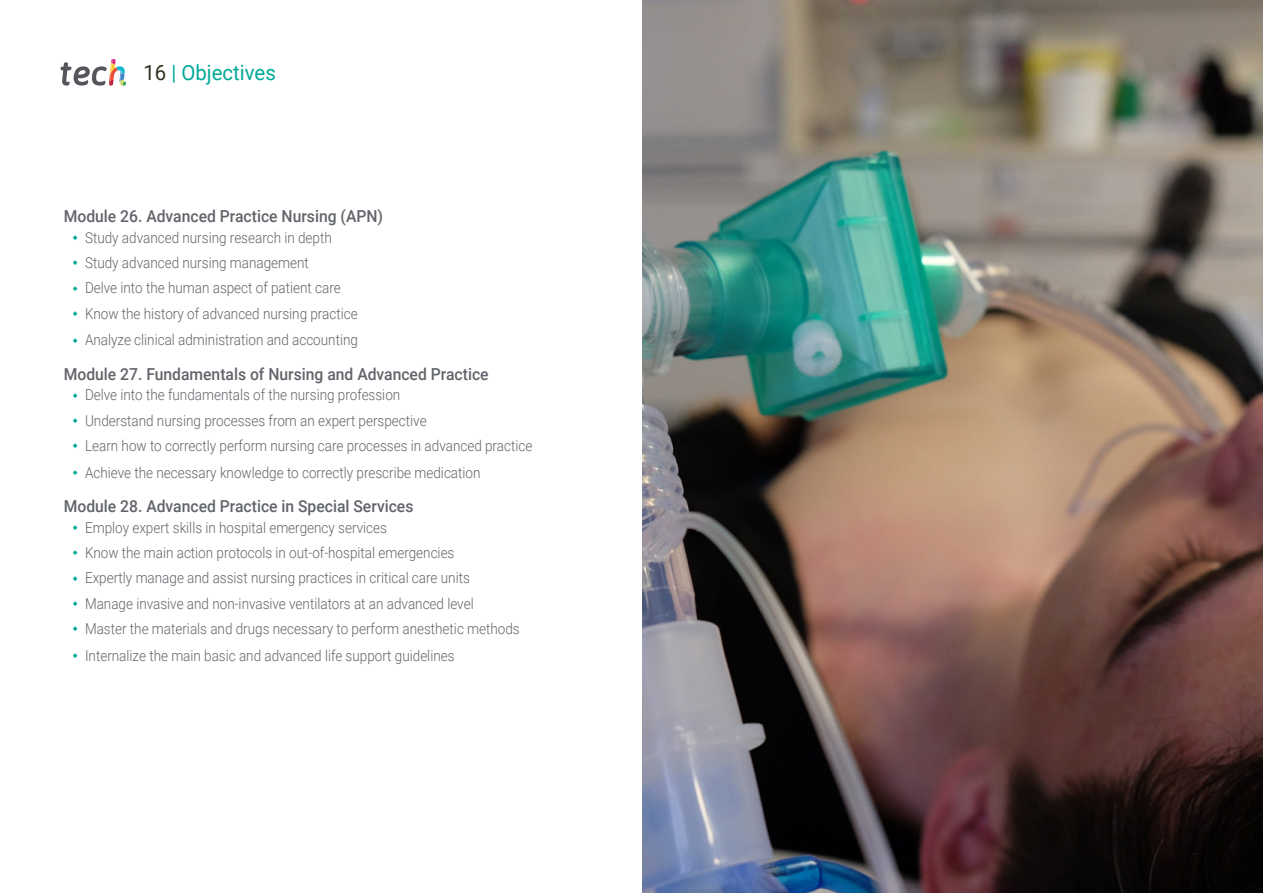
<style>
.page{position:relative;width:1263px;height:893px;background:#fff}
.page>*{position:absolute;margin:0;border:0;box-sizing:border-box;transform-origin:0 0}
.t1{font:21px "Roboto";color:#00a996}
.t2{font:500 16.5px "Roboto";color:#61646a;scale:.95 1}
.t3{font:300 15px/25.2px "Roboto";color:#61646a;scale:.9 1}
.s1{color:#312e20}
</style>
<div class="page">
<svg style="left:61px;top:59px;width:65px;height:27px"></svg>
<img style="left:642px;top:0;width:621px;height:893px">
<h1 class="t1" style="left:144px;top:57px;width:134px"><span class="s1">16</span> | Objectives</h1>
<p class="t2" style="left:64px;top:204px;width:338px">Module 26. Advanced Practice Nursing (APN)</p>
<p class="t3" style="left:85px;top:224px;width:304px">Study advanced nursing research in depth Study advanced nursing management<br>Delve into the human aspect of patient care Know the history of advanced nursing practice</p>
<p class="t3" style="left:85px;top:327px;width:305px">Analyze clinical administration and accounting</p>
<p class="t2" style="left:64px;top:362px;width:449px">Module 27. Fundamentals of Nursing and Advanced Practice</p>
<p class="t3" style="left:85px;top:382px;width:498px">Delve into the fundamentals of the nursing profession<br>Understand nursing processes from an expert perspective<br>Learn how to correctly perform nursing care processes in advanced practice</p>
<p class="t3" style="left:85px;top:459px;width:441px">Achieve the necessary knowledge to correctly prescribe medication</p>
<p class="t2" style="left:64px;top:495px;width:370px">Module 28. Advanced Practice in Special Services</p>
<p class="t3" style="left:85px;top:514px;width:485px">Employ expert skills in hospital emergency services<br>Know the main action protocols in out-of-hospital emergencies<br>Expertly manage and assist nursing practices in critical care units Manage invasive and non-invasive ventilators at an advanced level<br>Master the materials and drugs necessary to perform anesthetic methods</p>
<p class="t3" style="left:85px;top:642px;width:412px">Internalize the main basic and advanced life support guidelines</p>
</div>
